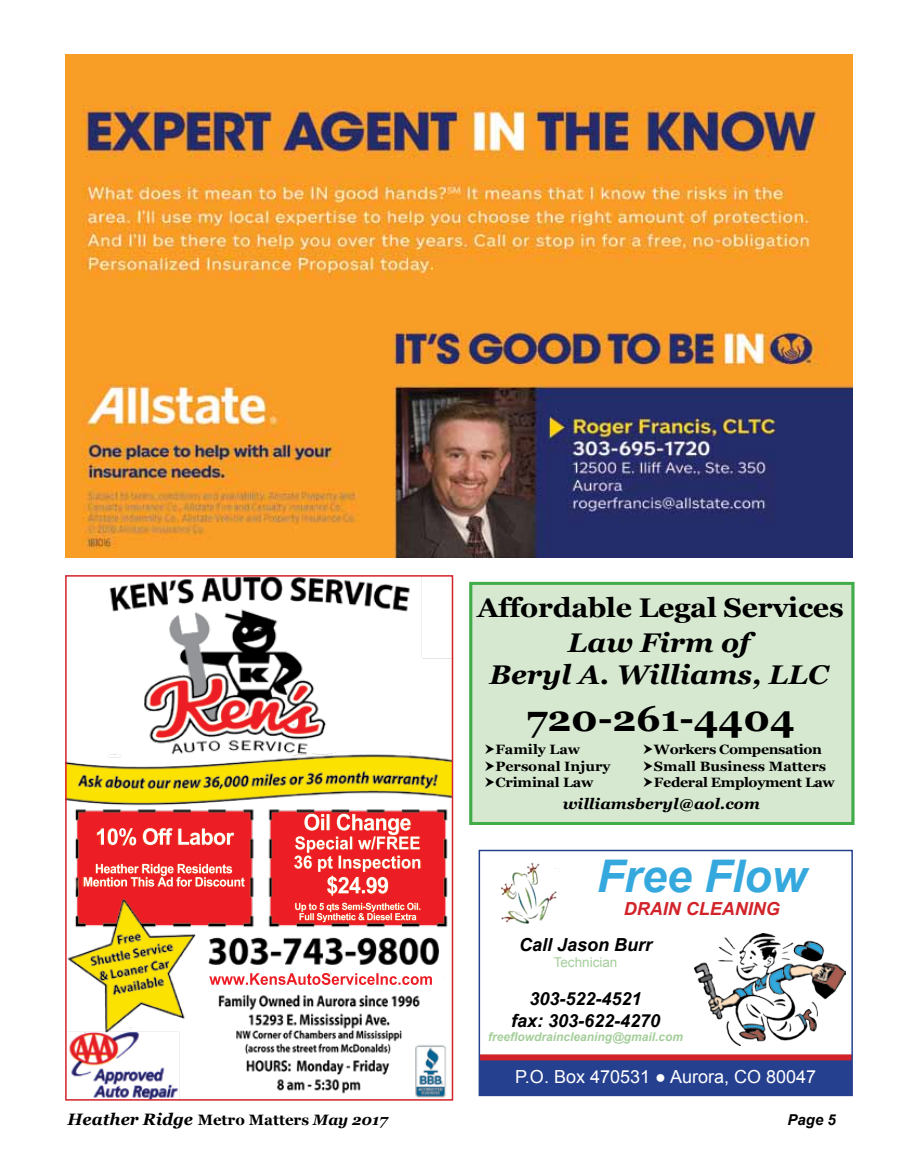
<style>
.page{position:relative;width:905px;height:1175px;background:#fff}
.page>*{position:absolute;margin:0;border:0;box-sizing:border-box;transform-origin:0 0}
.t1{font:italic 700 45px "Arial";color:#35a8dd}
.t2{font:700 36px "Georgia";color:#000;scale:1.06 1}
.t3{font:italic 700 27px/32.4px "Georgia";color:#000;text-align:center;scale:1.06 1}
.t4{font:700 27px "Georgia";letter-spacing:-.01em;color:#000;scale:1.06 1}
.t5{font:italic 700 18px/21.6px "Arial";color:#000;text-align:center}
.t6{font:18px "Arial";color:#fff}
.t7{font:italic 700 18px "Arial";color:#d2232a}
.t8{font:italic 700 16.5px "Georgia";color:#000}
.t9{font:italic 700 15px "Georgia";color:#000;scale:1.06 1}
.t10{font:italic 700 15px "Arial";color:#000}
.t11{font:700 13.5px "Georgia";letter-spacing:-.01em;color:#000;scale:1.06 1}
.t12{font:13.5px "Arial";color:#a4ce9a}
.t13{font:italic 700 12px "Arial";color:#a4ce9a}
.s1{font-style:normal;font-size:15px}
.s2{font-size:15px}
</style>
<div class="page">
<img style="left:66px;top:55px;width:786px;height:502px">
<div style="left:471px;top:583px;width:381px;height:240px;background:#d6e8d0"></div>
<div style="left:469px;top:582px;width:385px;height:243px;border:3px solid #41ad49"></div>
<img style="left:694px;top:934px;width:151px;height:111px">
<img style="left:500px;top:862px;width:60px;height:62px">
<div style="left:479px;top:1056px;width:373px;height:39px;background:#25408f"></div>
<div style="left:479px;top:1054px;width:373px;height:6px;background:#d2232a"></div>
<div style="left:478px;top:849px;width:374px;height:247px;border:2px solid #25408f"></div>
<img style="left:68px;top:578px;width:382px;height:519px">
<div style="left:65px;top:575px;width:388px;height:525px;border:2px solid #d2232a"></div>
<h3 class="t4" style="left:477px;top:590px;width:347px">Affordable Legal Services</h3>
<h3 class="t3" style="left:489px;top:626px;width:321px">Law Firm of<br>Beryl A. Williams, LLC</h3>
<h2 class="t2" style="left:526px;top:695px;width:255px">720-261-4404</h2>
<p class="t11" style="left:495px;top:741px;width:81px">Family Law</p>
<p class="t11" style="left:654px;top:741px;width:160px">Workers Compensation</p>
<p class="t11" style="left:495px;top:757px;width:110px">Personal Injury</p>
<p class="t11" style="left:654px;top:757px;width:164px">Small Business Matters</p>
<p class="t11" style="left:495px;top:773px;width:94px">Criminal Law</p>
<p class="t11" style="left:654px;top:773px;width:172px">Federal Employment Law</p>
<p class="t9" style="left:562px;top:794px;width:187px">williamsberyl@aol.com</p>
<h1 class="t1" style="left:596px;top:845px;width:212px">Free Flow</h1>
<h3 class="t7" style="left:623px;top:896px;width:157px">DRAIN CLEANING</h3>
<h3 class="t5" style="left:519px;top:934px;width:135px">Call Jason Burr</h3>
<p class="t12" style="left:553px;top:953px;width:65px">Technician</p>
<h3 class="t5" style="left:511px;top:988px;width:151px">303-522-4521<br>fax: 303-622-4270</h3>
<p class="t13" style="left:488px;top:1028px;width:197px">freeflowdraincleaning@gmail.com</p>
<h3 class="t6" style="left:515px;top:1064px;width:302px">P.O. Box 470531 ● Aurora, CO 80047</h3>
<p class="t8" style="left:68px;top:1109px;width:322px">Heather Ridge <span class="s1">Metro Matters</span> <span class="s2">May 2017</span></p>
<p class="t10" style="left:787px;top:1110px;width:50px">Page 5</p>
</div>
